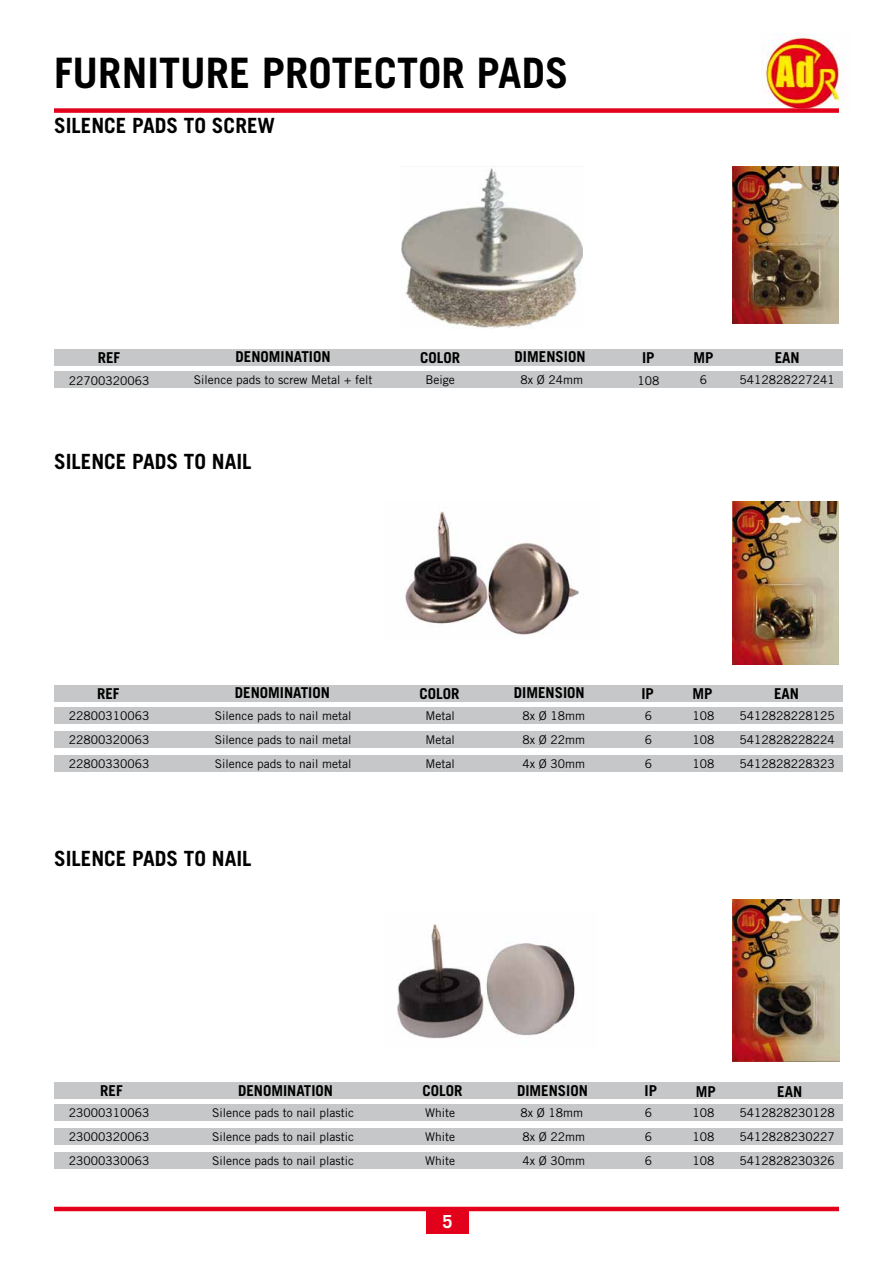
<style>
.page{position:relative;width:893px;height:1263px;background:#fff}
.page>*{position:absolute;margin:0;border:0;box-sizing:border-box;transform-origin:0 0}
.t1{font:700 42px "Trade Gothic LT Std";color:#000}
.t2{font:700 21px "Trade Gothic LT Std";color:#000}
.t3{font:700 18px "Trade Gothic LT Std";color:#fff}
.t4{font:700 15px "Trade Gothic LT Std";color:#000}
.t5{font:12px/24px "Trade Gothic LT Std";color:#000;text-align:justify}
</style>
<div class="page">
<img style="left:762px;top:33px;width:84px;height:75px">
<div style="left:54px;top:108px;width:785px;height:5px;background:#e2001a"></div>
<hr style="left:54px;top:1207px;width:785px;height:4px;background:#e2001a">
<div style="left:426px;top:1209px;width:43px;height:24px;background:#e2001a"></div>
<div style="left:54px;top:349px;width:788px;height:17px;background:#c6c7c8"></div>
<div style="left:54px;top:371px;width:788px;height:17px;background:#c6c7c8"></div>
<img style="left:401px;top:166px;width:182px;height:162px">
<img style="left:732px;top:166px;width:107px;height:157px">
<div style="left:54px;top:685px;width:788px;height:17px;background:#c6c7c8"></div>
<div style="left:54px;top:707px;width:788px;height:17px;background:#c6c7c8"></div>
<div style="left:54px;top:731px;width:788px;height:17px;background:#c6c7c8"></div>
<div style="left:54px;top:755px;width:788px;height:17px;background:#c6c7c8"></div>
<img style="left:732px;top:502px;width:107px;height:162px">
<img style="left:405px;top:511px;width:174px;height:124px">
<div style="left:54px;top:1082px;width:788px;height:17px;background:#c6c7c8"></div>
<div style="left:54px;top:1104px;width:788px;height:17px;background:#c6c7c8"></div>
<div style="left:54px;top:1128px;width:788px;height:17px;background:#c6c7c8"></div>
<div style="left:54px;top:1152px;width:788px;height:17px;background:#c6c7c8"></div>
<img style="left:732px;top:899px;width:107px;height:162px">
<img style="left:397px;top:924px;width:178px;height:115px">
<h1 class="t1" style="left:54px;top:47px;width:516px">FURNITURE PROTECTOR PADS</h1>
<h2 class="t2" style="left:54px;top:113px;width:39px">SILENCE</h2>
<h2 class="t2" style="left:132px;top:113px;width:12px">PADS</h2>
<h2 class="t2" style="left:184px;top:113px;width:40px">TO SCRE</h2>
<h2 class="t2" style="left:257px;top:113px;width:19px">W</h2>
<p class="t4" style="left:98px;top:348px;width:24px">RE F</p>
<p class="t4" style="left:236px;top:348px;width:9px">DENO</p>
<p class="t4" style="left:269px;top:348px;width:20px">MINATION</p>
<p class="t4" style="left:420px;top:348px;width:33px">COLOR</p>
<p class="t4" style="left:515px;top:348px;width:33px">DIMENSION</p>
<p class="t4" style="left:642px;top:348px;width:7px">IP</p>
<p class="t4" style="left:693px;top:348px;width:20px">MP</p>
<p class="t4" style="left:775px;top:348px;width:9px">EAN</p>
<p class="t5" style="left:69px;top:369px;width:82px">22700320063</p>
<p class="t5" style="left:194px;top:368px;width:180px">Silence pads to screw Metal + felt</p>
<p class="t5" style="left:425px;top:368px;width:31px">Beige</p>
<p class="t5" style="left:521px;top:368px;width:64px">8x Ø 24mm</p>
<p class="t5" style="left:637px;top:369px;width:23px">108</p>
<p class="t5" style="left:700px;top:368px;width:9px">6</p>
<p class="t5" style="left:740px;top:368px;width:97px">5412828227241</p>
<h2 class="t2" style="left:54px;top:449px;width:39px">SILENCE</h2>
<h2 class="t2" style="left:132px;top:449px;width:12px">PADS</h2>
<h2 class="t2" style="left:184px;top:449px;width:69px">TONAIL</h2>
<p class="t4" style="left:97px;top:684px;width:24px">RE F</p>
<p class="t4" style="left:235px;top:683px;width:9px">DENO</p>
<p class="t4" style="left:268px;top:683px;width:20px">MINATION</p>
<p class="t4" style="left:419px;top:684px;width:33px">COLOR</p>
<p class="t4" style="left:514px;top:684px;width:33px">DIMENSION</p>
<p class="t4" style="left:641px;top:684px;width:7px">IP</p>
<p class="t4" style="left:693px;top:684px;width:20px">MP</p>
<p class="t4" style="left:774px;top:684px;width:9px">EAN</p>
<p class="t5" style="left:69px;top:703px;width:82px">22800310063<br>22800320063<br>22800330063</p>
<p class="t5" style="left:215px;top:703px;width:138px">Silence pads to nail metal Silence pads to nail metal Silence pads to nail metal</p>
<p class="t5" style="left:425px;top:703px;width:31px">Metal Metal Metal</p>
<p class="t5" style="left:522px;top:703px;width:64px">8x Ø 18mm 8x Ø 22mm 4x Ø 30mm</p>
<p class="t5" style="left:645px;top:703px;width:9px">6<br>6<br>6</p>
<p class="t5" style="left:692px;top:703px;width:23px">108<br>108<br>108</p>
<p class="t5" style="left:739px;top:703px;width:97px">5412828228125<br>5412828228224<br>5412828228323</p>
<h2 class="t2" style="left:54px;top:846px;width:39px">SILENCE</h2>
<h2 class="t2" style="left:132px;top:846px;width:12px">PADS</h2>
<h2 class="t2" style="left:184px;top:846px;width:69px">TONAIL</h2>
<p class="t4" style="left:100px;top:1081px;width:24px">RE F</p>
<p class="t4" style="left:238px;top:1081px;width:9px">DENO</p>
<p class="t4" style="left:271px;top:1081px;width:20px">MINATION</p>
<p class="t4" style="left:423px;top:1081px;width:33px">COLOR</p>
<p class="t4" style="left:517px;top:1081px;width:33px">DIMENSION</p>
<p class="t4" style="left:645px;top:1081px;width:7px">IP</p>
<p class="t4" style="left:696px;top:1082px;width:20px">MP</p>
<p class="t4" style="left:777px;top:1082px;width:9px">EAN</p>
<p class="t5" style="left:69px;top:1100px;width:82px">23000310063<br>23000320063<br>23000330063</p>
<p class="t5" style="left:212px;top:1100px;width:143px">Silence pads to nail plastic Silence pads to nail plastic Silence pads to nail plastic</p>
<p class="t5" style="left:425px;top:1100px;width:31px">White White White</p>
<p class="t5" style="left:521px;top:1100px;width:66px;text-align:left">8x Ø 18mm<br>8x Ø 22mm<br>4x Ø 30mm</p>
<p class="t5" style="left:645px;top:1100px;width:9px">6<br>6<br>6</p>
<p class="t5" style="left:692px;top:1100px;width:23px">108<br>108<br>108</p>
<p class="t5" style="left:740px;top:1100px;width:97px">5412828230128<br>5412828230227<br>5412828230326</p>
<h3 class="t3" style="left:443px;top:1210px;width:12px">5</h3>
</div>
